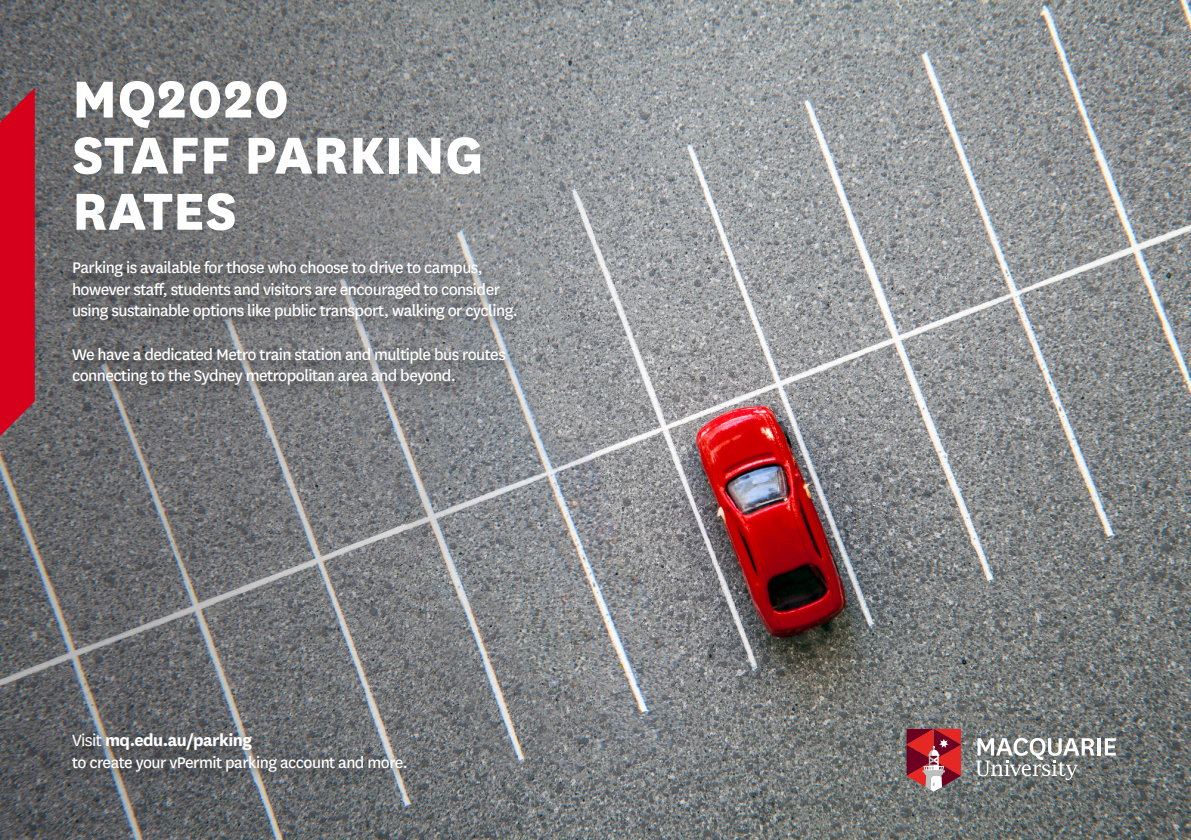
<style>
.page{position:relative;width:1191px;height:840px;background:#fff}
.page>*{position:absolute;margin:0;border:0;box-sizing:border-box;transform-origin:0 0}
.t1{font:800 60.8px/56px "National";color:#fff}
.t2{font:700 19px "National";letter-spacing:-.03em;color:#fff}
.t3{font:18px/21.6px "National";letter-spacing:-.03em;color:#fff}
.s1{font-weight:400}
</style>
<div class="page">
<img style="left:680px;top:0;width:511px;height:839px">
<hr style="left:1097px;top:737px;width:3px;height:18px;background:#fff">
<svg style="left:1104px;top:737px;width:11px;height:18px"></svg>
<img style="left:976px;top:737px;width:118px;height:42px">
<img style="left:906px;top:728px;width:55px;height:63px">
<img style="left:0;top:0;width:680px;height:839px">
<div style="left:66px;top:255px;width:464px;height:144px;background:#000;opacity:.46"></div>
<svg style="left:0;top:88px;width:35px;height:376px;background:#c21128"></svg>
<div style="left:66px;top:727px;width:355px;height:58px;background:#000;opacity:.45"></div>
<h1 class="t1" style="left:72px;top:66px;width:413px">MQ2020<br>STAFF PARKING<br>RATES</h1>
<p class="t3" style="left:72px;top:256px;width:447px">Parking is available for those who choose to drive to campus, however staff, students and visitors are encouraged to consider using sustainable options like public transport, walking or cycling.</p>
<p class="t3" style="left:72px;top:342px;width:435px">We have a dedicated Metro train station and multiple bus routes connecting to the Sydney metropolitan area and beyond.</p>
<p class="t2" style="left:72px;top:726px;width:181px"><span class="s1">Visit</span> mq.edu.au/parking</p>
<p class="t3" style="left:72px;top:750px;width:337px">to create your vPermit parking account and more.</p>
</div>
